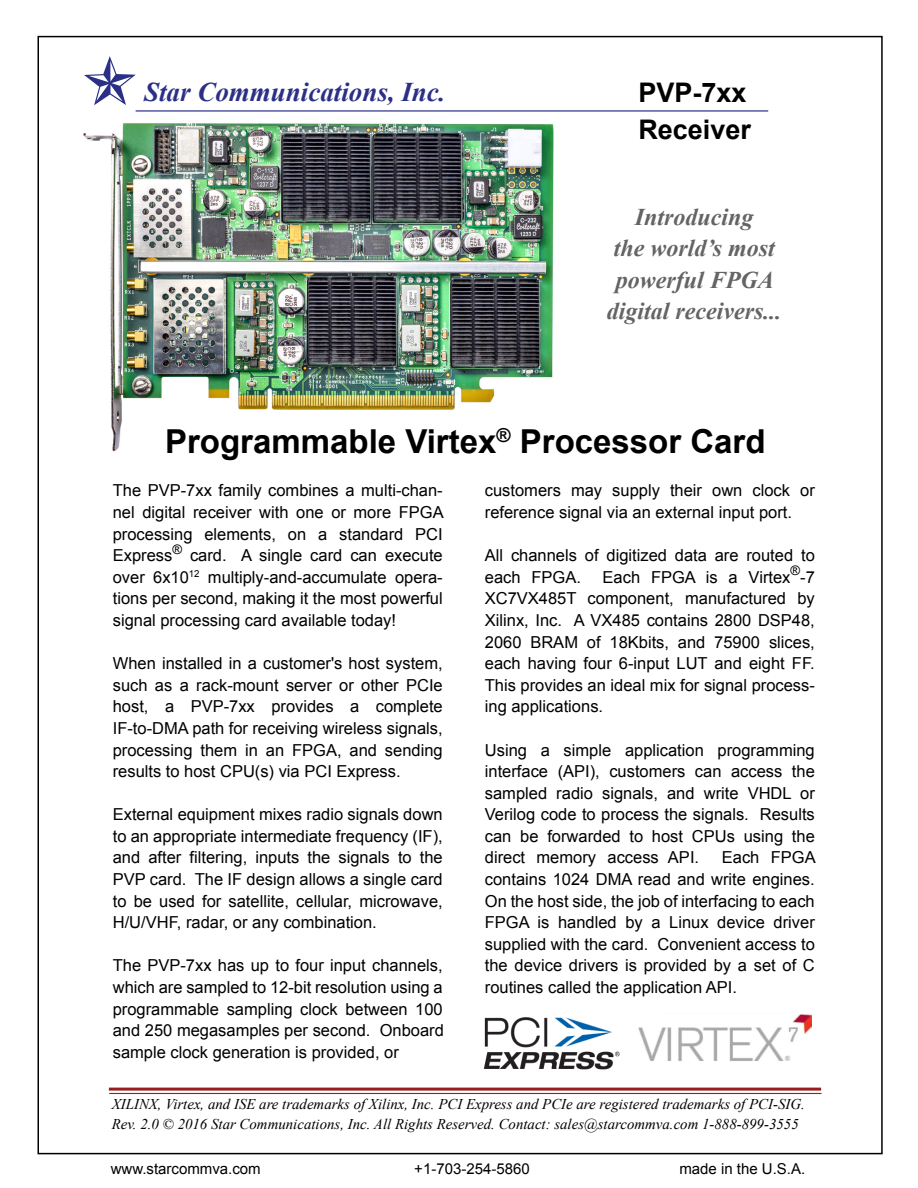
<style>
.page{position:relative;width:918px;height:1188px;background:#fff}
.page>*{position:absolute;margin:0;border:0;box-sizing:border-box;transform-origin:0 0}
.t1{font:700 33px "Arial";color:#000}
.t2{font:italic 700 27px "Times New Roman";color:#2b3086}
.t3{font:700 27px "Arial";color:#000}
.t4{font:italic 700 24px/31.5px "Times New Roman";color:#646464;text-align:center}
.t5{font:16.5px/21.6px "Arial";color:#000;text-align:justify}
.t6{font:15px "Arial";color:#000}
.t7{font:italic 14.85px/20.4px "Times New Roman";color:#000}
.t8{font:13.05px "Arial";color:#000}
</style>
<div class="page">
<div style="left:38px;top:36px;width:845px;height:1118px;background:#fff;border:2px solid #000"></div>
<hr style="left:109px;top:1093px;width:712px;height:1px;background:#961e1e">
<hr style="left:109px;top:1088px;width:712px;height:3px;background:#961e1e">
<img style="left:83px;top:110px;width:471px;height:342px">
<img style="left:483px;top:1017px;width:137px;height:53px">
<img style="left:639px;top:1014px;width:173px;height:47px">
<hr style="left:136px;top:110px;width:632px;height:2px;background:#2b3086">
<svg style="left:84px;top:56px;width:52px;height:49px"></svg>
<h2 class="t2" style="left:144px;top:73px;width:303px">Star Communications, Inc.</h2>
<h2 class="t3" style="left:638px;top:75px;width:110px">PVP-7xx</h2>
<h2 class="t3" style="left:638px;top:111px;width:114px">Receiver</h2>
<h3 class="t4" style="left:607px;top:200px;width:176px">Introducing<br>the world’s most powerful FPGA digital receivers...</h3>
<h1 class="t1" style="left:165px;top:419px;width:602px">Programmable Virtex<sup>®</sup> Processor Card</h1>
<p class="t5" style="left:113px;top:480px;width:332px">The PVP-7xx family combines a multi-chan&shy;nel digital receiver with one or more FPGA processing elements, on a standard PCI Express</p>
<p class="t8" style="left:172px;top:540px;width:11px">®</p>
<p class="t5" style="left:113px;top:545px;width:332px;text-indent:77px">card. A single card can execute over 6x10<sup>12</sup> multiply-and-accumulate opera&shy;tions per second, making it the most powerful signal processing card available today!</p>
<p class="t5" style="left:113px;top:653px;width:332px">When installed in a customer's host system, such as a rack-mount server or other PCIe host, a PVP-7xx provides a complete IF-to-DMA path for receiving wireless signals, processing them in an FPGA, and sending results to host CPU(s) via PCI Express.</p>
<p class="t5" style="left:113px;top:804px;width:332px">External equipment mixes radio signals down to an appropriate intermediate frequency (IF), and after filtering, inputs the signals to the PVP card. The IF design allows a single card to be used for satellite, cellular, microwave, H/U/VHF, radar, or any combination.</p>
<p class="t5" style="left:113px;top:955px;width:333px">The PVP-7xx has up to four input channels, which are sampled to 12-bit resolution using a programmable sampling clock between 100 and 250 megasamples per second. Onboard sample clock generation is provided, or</p>
<p class="t5" style="left:485px;top:480px;width:331px">customers may supply their own clock or reference signal via an external input port.</p>
<p class="t5" style="left:485px;top:545px;width:331px">All channels of digitized data are routed to each FPGA.</p>
<p class="t8" style="left:791px;top:562px;width:11px">®</p>
<p class="t5" style="left:603px;top:566px;width:189px">Each FPGA is a Virtex</p>
<p class="t5" style="left:485px;top:566px;width:332px;text-indent:315px">-7<br>XC7VX485T component, manufactured by Xilinx, Inc. A VX485 contains 2800 DSP48, 2060 BRAM of 18Kbits, and 75900 slices, each having four 6-input LUT and eight FF.<br>This provides an ideal mix for signal process&shy;ing applications.</p>
<p class="t5" style="left:485px;top:739px;width:332px">Using a simple application programming interface (API), customers can access the sampled radio signals, and write VHDL or Verilog code to process the signals. Results can be forwarded to host CPUs using the direct memory access API.</p>
<p class="t5" style="left:485px;top:847px;width:332px;text-indent:237px">Each FPGA contains 1024 DMA read and write engines.<br>On the host side, the job of interfacing to each FPGA is handled by a Linux device driver supplied with the card. Convenient access to the device drivers is provided by a set of C routines called the application API.</p>
<p class="t7" style="left:112px;top:1093px;width:695px">XILINX, Virtex, and ISE are trademarks of Xilinx, Inc. PCI Express and PCIe are registered trademarks of PCI-SIG.<br>Rev. 2.0 © 2016 Star Communications, Inc. All Rights Reserved. Contact: sales@starcommva.com 1-888-899-3555</p>
<p class="t6" style="left:111px;top:1159px;width:152px">www.starcommva.com</p>
<p class="t6" style="left:414px;top:1159px;width:117px">+1-703-254-5860</p>
<p class="t6" style="left:679px;top:1159px;width:127px">made in the U.S.A.</p>
</div>
